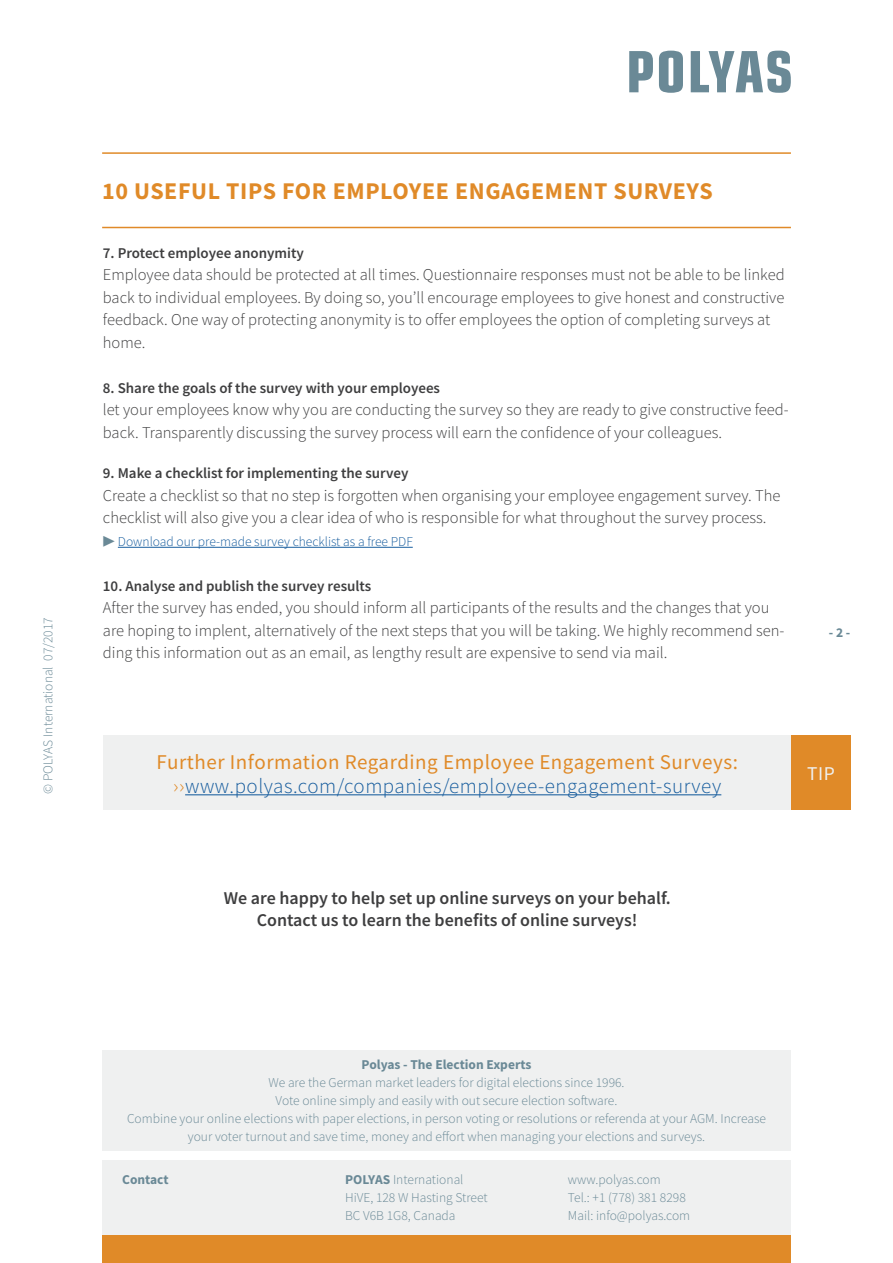
<style>
.page{position:relative;width:893px;height:1263px;background:#fff}
.page>*{position:absolute;margin:0;border:0;box-sizing:border-box;transform-origin:0 0}
.Titel{font:700 24px "Source Sans Pro";letter-spacing:.025em;color:#e08a28}
.Tipps___Zitate{font:21px "Source Sans Pro";letter-spacing:.025em;color:#e08a28}
.Tipps___Zitate-2{font:300 21px "Source Sans Pro";letter-spacing:.025em;color:#175d9e}
.TIPP{font:19.5px "Source Sans Pro";color:#eff0f0}
.t1{font:600 18px "Source Sans Pro";color:#3e3e3f}
.Nummerierung{font:300 16.5px/22.5px "Source Sans Pro";color:#3e3e3f}
.Nummerierung-2{font:600 15px "Source Sans Pro";color:#3e3e3f}
.Absatzformat_Text{font:300 13.5px/18px "Source Sans Pro";color:#6a8996;text-align:center}
.Anmerkungen_Headline{font:300 13.5px "Source Sans Pro";color:#6a8996}
.Nummerierung-3{font:300 13.5px "Source Sans Pro";color:#175d9e}
.Anmerkungen_Headline-2{font:700 13.5px "Source Sans Pro";color:#6a8996}
.s1{color:#6a8996}
.s2{color:#e08a28}
.s3{font-weight:700}
</style>
<div class="page">
<div style="left:102px;top:1234px;width:689px;height:29px;background:#e08a28"></div>
<div style="left:102px;top:1160px;width:689px;height:74px;background:#eff0f0"></div>
<div style="left:102px;top:1050px;width:689px;height:101px;background:#eff0f0"></div>
<svg style="left:629px;top:51px;width:162px;height:42px"></svg>
<hr style="left:102px;top:152px;width:689px;height:2px;background:#e08a28">
<hr style="left:102px;top:227px;width:689px;height:1px;background:#e08a28">
<div style="left:103px;top:736px;width:689px;height:74px;background:#eff0f0"></div>
<hr style="left:185px;top:794px;width:536px;height:1px;background:#175d9e">
<div style="left:791px;top:736px;width:60px;height:74px;background:#e08a28"></div>
<hr style="left:118px;top:547px;width:295px;height:1px;background:#175d9e">
<p class="Absatzformat_Text" style="left:39px;top:794px;width:178px;rotate:-90deg">© POLYAS International 07/2017</p>
<p class="Titel" style="left:102px;top:175px;width:612px">10 USEFUL TIPS FOR EMPLOYEE ENGAGEMENT SURVEYS</p>
<p class="Nummerierung-2" style="left:103px;top:243px;width:202px">7. Protect employee anonymity</p>
<p class="Nummerierung" style="left:103px;top:264px;width:683px">Employee data should be protected at all times. Questionnaire responses must not be able to be linked back to individual employees. By doing so, you’ll encourage employees to give honest and constructive feedback. One way of protecting anonymity is to offer employees the option of completing surveys at home.</p>
<p class="Nummerierung-2" style="left:103px;top:378px;width:339px">8. Share the goals of the survey with your employees</p>
<p class="Nummerierung" style="left:103px;top:399px;width:687px">let your employees know why you are conducting the survey so they are ready to give constructive feed&shy;back. Transparently discussing the survey process will earn the confidence of your colleagues.</p>
<p class="Nummerierung-2" style="left:103px;top:464px;width:307px">9. Make a checklist for implementing the survey</p>
<p class="Nummerierung" style="left:103px;top:484px;width:679px">Create a checklist so that no step is forgotten when organising your employee engagement survey. The checklist will also give you a clear idea of who is responsible for what throughout the survey process.</p>
<p class="Nummerierung-3" style="left:103px;top:533px;width:311px"><span class="s1">▶</span> Download our pre-made survey checklist as a free PDF</p>
<p class="Nummerierung-2" style="left:103px;top:576px;width:270px">10. Analyse and publish the survey results</p>
<p class="Nummerierung" style="left:103px;top:597px;width:683px">After the survey has ended, you should inform all participants of the results and the changes that you are hoping to implent, alternatively of the next steps that you will be taking. We highly recommend sen&shy;ding this information out as an email, as lengthy result are expensive to send via mail.</p>
<p class="Anmerkungen_Headline-2" style="left:829px;top:623px;width:23px">- 2 -</p>
<p class="Tipps___Zitate" style="left:157px;top:748px;width:583px">Further Information Regarding Employee Engagement Surveys:</p>
<p class="Tipps___Zitate-2" style="left:173px;top:773px;width:550px"><span class="s2">››</span>www.polyas.com/companies/employee-engagement-survey</p>
<p class="TIPP" style="left:807px;top:761px;width:29px">TIP</p>
<p class="t1" style="left:224px;top:886px;width:448px">We are happy to help set up online surveys on your behalf.</p>
<p class="t1" style="left:257px;top:908px;width:382px">Contact us to learn the benefits of online surveys!</p>
<p class="Anmerkungen_Headline-2" style="left:362px;top:1055px;width:171px">Polyas - The Election Experts</p>
<p class="Anmerkungen_Headline" style="left:268px;top:1074px;width:358px">We are the German market leaders for digital elections since 1996.</p>
<p class="Absatzformat_Text" style="left:276px;top:1092px;width:343px">Vote online simply and easily with out secure election software.</p>
<p class="Absatzformat_Text" style="left:127px;top:1110px;width:640px">Combine your online elections with paper elections, in person voting or resolutions or referenda at your AGM. Increase your voter turnout and save time, money and effort when managing your elections and surveys.</p>
<p class="Anmerkungen_Headline-2" style="left:122px;top:1170px;width:48px">Contact</p>
<p class="Anmerkungen_Headline" style="left:345px;top:1171px;width:120px"><span class="s3">POLYAS</span> International</p>
<p class="Absatzformat_Text" style="left:345px;top:1188px;width:144px">HiVE, 128 W Hasting Street</p>
<p class="Absatzformat_Text" style="left:345px;top:1206px;width:112px">BC V6B 1G8, Canada</p>
<p class="Absatzformat_Text" style="left:568px;top:1170px;width:94px">www.polyas.com</p>
<p class="Absatzformat_Text" style="left:568px;top:1188px;width:119px">Tel.: +1 (778) 381 8298</p>
<p class="Absatzformat_Text" style="left:568px;top:1206px;width:124px">Mail: info@polyas.com</p>
</div>
